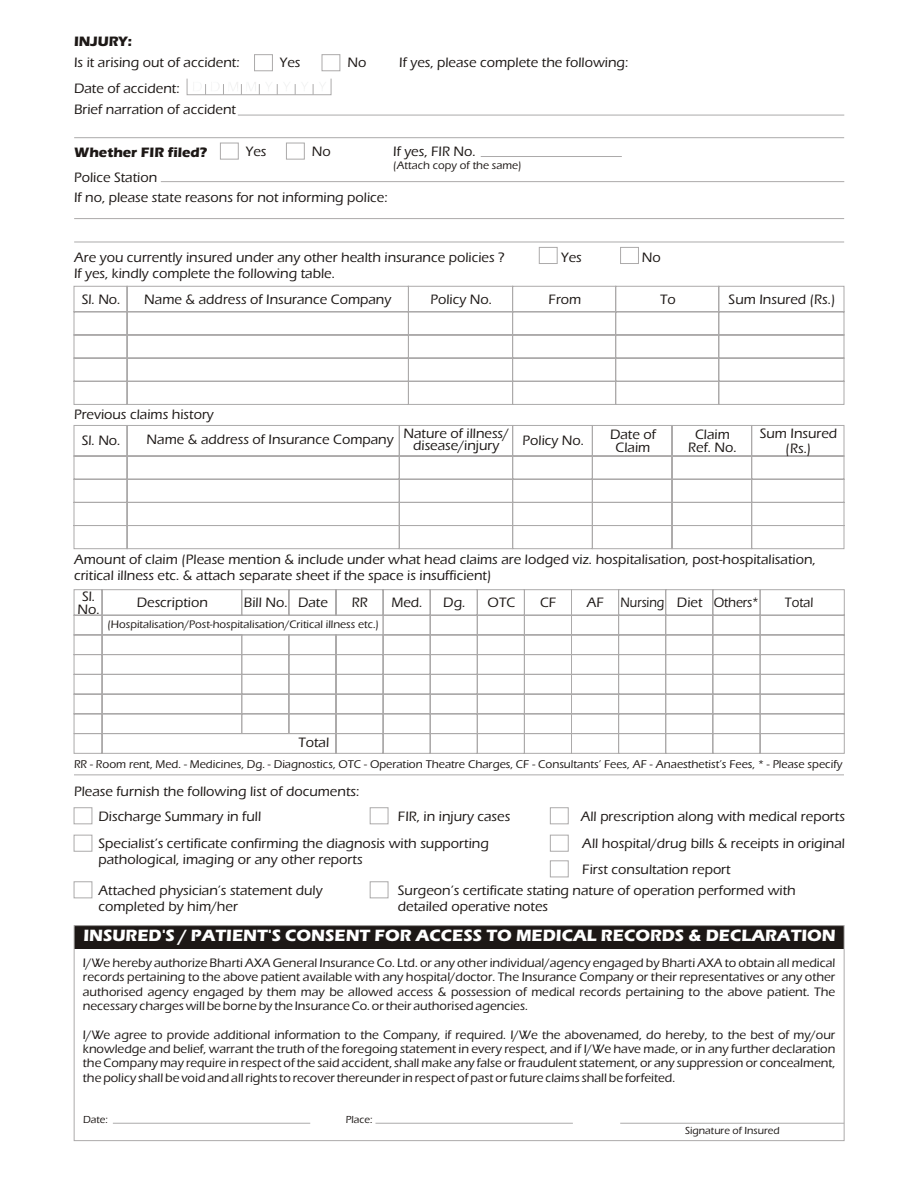
<style>
.page{position:relative;width:918px;height:1188px;background:#fff}
.page>*{position:absolute;margin:0;border:0;box-sizing:border-box;transform-origin:0 0}
.t1{font:700 16.95px "Eras ITC";color:#fff}
.t2{font:500 14.1px/15.9px "Eras ITC";color:#1d1816}
.t3{font:700 14.1px "Eras ITC";color:#1d1816}
.t4{font:500 14.1px "Eras ITC";color:#1d1816;scale:.93 1}
.t5{font:500 14.1px "Eras ITC";color:#1d1816;scale:.88 1}
.t6{font:500 12.75px/14.4px "Eras ITC";color:#1d1816;text-align:justify}
.t7{font:500 11.55px "Eras ITC";color:#1d1816}
.t8{font:500 11.25px "Eras ITC";color:#1d1816}
.t9{font:500 10.65px "Eras ITC";color:#1d1816}
</style>
<div class="page">
<svg style="left:193px;top:82px;width:134px;height:13px"></svg>
<svg style="left:254px;top:54px;width:87px;height:17px"></svg>
<hr style="left:238px;top:115px;width:606px;height:1px;background:#acaaaa">
<hr style="left:74px;top:137px;width:770px;height:1px;background:#acaaaa">
<svg style="left:220px;top:142px;width:85px;height:18px"></svg>
<hr style="left:74px;top:218px;width:770px;height:1px;background:#acaaaa">
<hr style="left:161px;top:181px;width:683px;height:1px;background:#acaaaa">
<hr style="left:74px;top:242px;width:770px;height:1px;background:#acaaaa">
<svg style="left:73px;top:247px;width:772px;height:158px"></svg>
<svg style="left:73px;top:425px;width:772px;height:124px"></svg>
<svg style="left:73px;top:589px;width:772px;height:144px"></svg>
<svg style="left:241px;top:589px;width:520px;height:144px"></svg>
<svg style="left:73px;top:733px;width:772px;height:21px"></svg>
<hr style="left:481px;top:156px;width:141px;height:1px;background:#acaaaa">
<svg style="left:73px;top:807px;width:20px;height:92px"></svg>
<svg style="left:369px;top:807px;width:200px;height:92px"></svg>
<div style="left:550px;top:807px;width:19px;height:17px;border:1px solid #acaaaa"></div>
<hr style="left:74px;top:775px;width:770px;height:1px;background:#acaaaa">
<div style="left:74px;top:926px;width:770px;height:23px;background:#1d1816"></div>
<hr style="left:620px;top:1123px;width:224px;height:1px;background:#acaaaa">
<hr style="left:375px;top:1123px;width:198px;height:1px;background:#acaaaa">
<hr style="left:113px;top:1123px;width:197px;height:1px;background:#acaaaa">
<div style="left:550px;top:860px;width:19px;height:17px;border:1px solid #acaaaa"></div>
<div style="left:74px;top:925px;width:770px;height:216px;border:1px solid #acaaaa"></div>
<p class="t3" style="left:74px;top:33px;width:59px">INJURY:</p>
<p class="t2" style="left:74px;top:52px;width:167px;line-height:25.3px">Is it arising out of accident:<br>Date of accident:</p>
<p class="t2" style="left:399px;top:56px;width:230px">If yes, please complete the following:</p>
<p class="t2" style="left:74px;top:103px;width:164px">Brief narration of accident</p>
<p class="t3" style="left:74px;top:144px;width:135px">Whether FIR filed?</p>
<p class="t2" style="left:74px;top:171px;width:85px">Police Station</p>
<p class="t2" style="left:280px;top:56px;width:22px">Yes</p>
<p class="t2" style="left:347px;top:56px;width:20px">No</p>
<p class="t2" style="left:246px;top:145px;width:22px">Yes</p>
<p class="t2" style="left:312px;top:145px;width:20px">No</p>
<p class="t2" style="left:393px;top:145px;width:84px">If yes, FIR No.</p>
<p class="t2" style="left:74px;top:191px;width:315px">If no, please state reasons for not informing police:</p>
<p class="t8" style="left:393px;top:161px;width:130px">(Attach copy of the same)</p>
<p class="t2" style="left:74px;top:251px;width:432px">Are you currently insured under any other health insurance policies ?</p>
<p class="t2" style="left:561px;top:251px;width:22px">Yes</p>
<p class="t2" style="left:642px;top:251px;width:20px">No</p>
<p class="t2" style="left:74px;top:267px;width:262px">If yes, kindly complete the following table.</p>
<p class="t2" style="left:144px;top:293px;width:249px">Name &amp; address of Insurance Company</p>
<p class="t2" style="left:82px;top:293px;width:40px">Sl. No.</p>
<p class="t2" style="left:430px;top:293px;width:63px">Policy No.</p>
<p class="t2" style="left:549px;top:293px;width:34px">From</p>
<p class="t2" style="left:660px;top:293px;width:17px">To</p>
<p class="t2" style="left:729px;top:293px;width:108px">Sum Insured (Rs.)</p>
<p class="t2" style="left:74px;top:408px;width:141px">Previous claims history</p>
<p class="t2" style="left:403px;top:428px;width:107px;line-height:12.5px;text-align:center">Nature of illness/ disease/injury</p>
<p class="t2" style="left:147px;top:433px;width:249px">Name &amp; address of Insurance Company</p>
<p class="t2" style="left:610px;top:429px;width:47px;line-height:13.5px;text-align:center">Date of<br>Claim</p>
<p class="t2" style="left:760px;top:428px;width:79px;line-height:14.2px;text-align:center">Sum Insured (Rs.)</p>
<p class="t2" style="left:688px;top:429px;width:50px;line-height:13.8px;text-align:center">Claim<br>Ref. No.</p>
<p class="t2" style="left:82px;top:434px;width:40px">Sl. No.</p>
<p class="t2" style="left:523px;top:434px;width:63px">Policy No.</p>
<p class="t2" style="left:74px;top:553px;width:743px">Amount of claim (Please mention &amp; include under what head claims are lodged viz. hospitalisation, post-hospitalisation, critical illness etc. &amp; attach separate sheet if the space is insufficient)</p>
<p class="t2" style="left:78px;top:591px;width:24px;line-height:12.8px;text-align:center">Sl.<br>No.</p>
<p class="t2" style="left:137px;top:596px;width:73px">Description</p>
<p class="t8" style="left:107px;top:621px;width:273px">(Hospitalisation/Post-hospitalisation/Critical illness etc.)</p>
<p class="t2" style="left:244px;top:596px;width:85px">Bill No. Date</p>
<p class="t2" style="left:352px;top:596px;width:17px">RR</p>
<p class="t2" style="left:391px;top:596px;width:33px">Med.</p>
<p class="t2" style="left:443px;top:596px;width:73px">Dg. OTC</p>
<p class="t2" style="left:540px;top:596px;width:18px">CF</p>
<p class="t2" style="left:587px;top:596px;width:19px">AF</p>
<p class="t2" style="left:677px;top:596px;width:27px">Diet</p>
<p class="t5" style="left:620px;top:598px;width:52px">Nursing</p>
<p class="t4" style="left:714px;top:598px;width:50px">Others*</p>
<p class="t4" style="left:785px;top:598px;width:32px">Total</p>
<p class="t2" style="left:298px;top:736px;width:32px">Total</p>
<p class="t7" style="left:74px;top:760px;width:770px">RR - Room rent, Med. - Medicines, Dg. - Diagnostics, OTC - Operation Theatre Charges, CF - Consultants’ Fees, AF - Anaesthetist’s Fees, * - Please specify</p>
<p class="t2" style="left:98px;top:780px;width:262px;line-height:25.2px;text-indent:-24px">Please furnish the following list of documents:<br>Discharge Summary in full</p>
<p class="t2" style="left:98px;top:804px;width:413px;line-height:27.5px;text-indent:299px">FIR, in injury cases<br>Specialist’s certificate confirming the diagnosis with supporting</p>
<p class="t2" style="left:98px;top:853px;width:266px">pathological, imaging or any other reports</p>
<p class="t2" style="left:398px;top:884px;width:399px">Surgeon’s certificate stating nature of operation performed with detailed operative notes</p>
<p class="t2" style="left:581px;top:804px;width:266px;line-height:27.5px">All prescription along with medical reports<br>All hospital/drug bills &amp; receipts in original</p>
<p class="t2" style="left:582px;top:863px;width:150px">First consultation report</p>
<p class="t2" style="left:98px;top:884px;width:226px">Attached physician’s statement duly completed by him/her</p>
<p class="t1" style="left:83px;top:926px;width:754px">INSURED'S / PATIENT'S CONSENT FOR ACCESS TO MEDICAL RECORDS &amp; DECLARATION</p>
<p class="t6" style="left:83px;top:957px;width:754px">I/We hereby authorize Bharti AXA General Insurance Co. Ltd. or any other individual/agency engaged by Bharti AXA to obtain all medical records pertaining to the above patient available with any hospital/doctor. The Insurance Company or their representatives or any other authorised agency engaged by them may be allowed access &amp; possession of medical records pertaining to the above patient. The necessary charges will be borne by the Insurance Co. or their authorised agencies.</p>
<p class="t6" style="left:83px;top:1029px;width:754px">I/We agree to provide additional information to the Company, if required. I/We the abovenamed, do hereby, to the best of my/our knowledge and belief, warrant the truth of the foregoing statement in every respect, and if I/We have made, or in any further declaration the Company may require in respect of the said accident, shall make any false or fraudulent statement, or any suppression or concealment, the policy shall be void and all rights to recover thereunder in respect of past or future claims shall be forfeited.</p>
<p class="t9" style="left:83px;top:1116px;width:26px">Date:</p>
<p class="t9" style="left:346px;top:1116px;width:28px">Place:</p>
<p class="t9" style="left:685px;top:1127px;width:96px">Signature of Insured</p>
</div>
